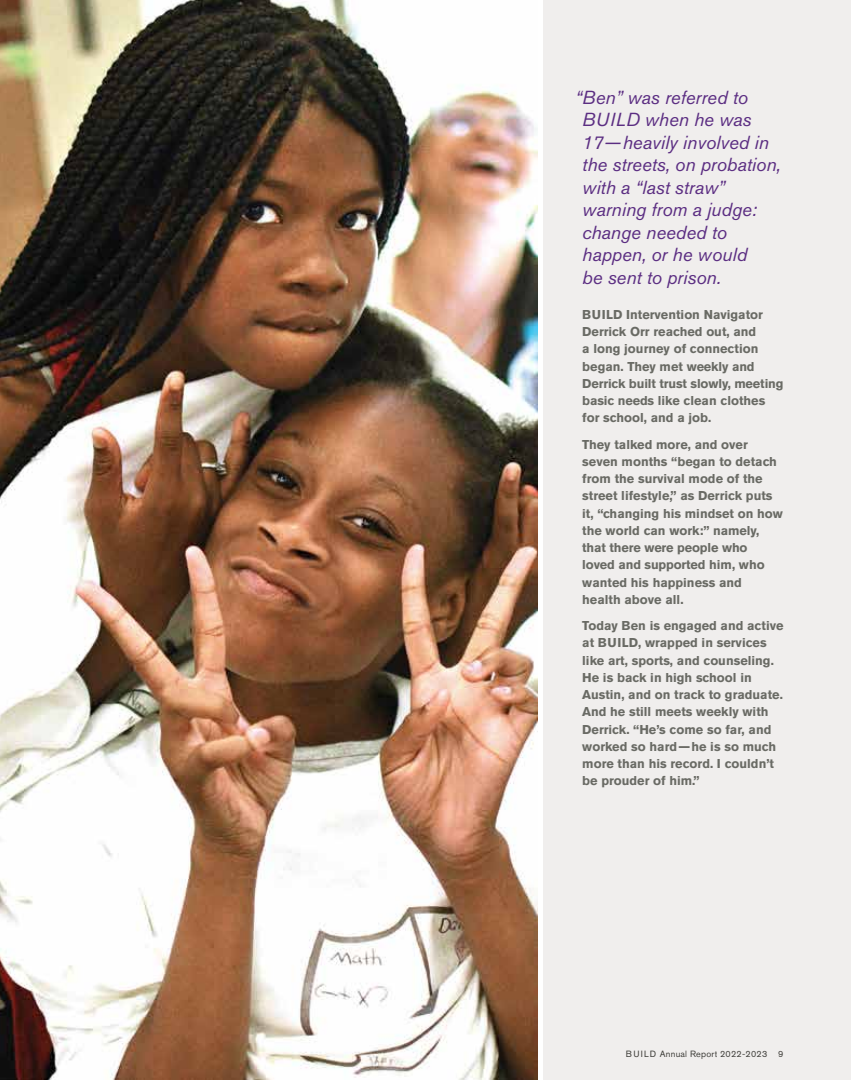
<style>
.page{position:relative;width:851px;height:1080px;background:#fff}
.page>*{position:absolute;margin:0;border:0;box-sizing:border-box;transform-origin:0 0}
.t1{font:italic 18.75px/22.5px "Akzidenz Grotesk Pro";color:#5b2d82}
.t2{font:700 12.75px/17.2px "Akzidenz Grotesk Pro";color:#696a64}
.t3{font:9px "Akzidenz Grotesk Pro";letter-spacing:.025em;color:#403f3b}
</style>
<div class="page">
<div style="left:543px;top:0;width:307px;height:1080px;background:#f0eeed"></div>
<img style="left:0;top:0;width:537px;height:1080px">
<h1 class="t1" style="left:582px;top:85px;width:200px;text-indent:-7px">“Ben” was referred to<br>BUILD when he was<br>17—heavily involved in the streets, on probation, with a “last straw” warning from a judge: change needed to happen, or he would<br>be sent to prison.</h1>
<p class="t2" style="left:582px;top:306px;width:203px">BUILD Intervention Navigator<br>Derrick Orr reached out, and<br>a long journey of connection began. They met weekly and<br>Derrick built trust slowly, meeting basic needs like clean clothes for school, and a job.</p>
<p class="t2" style="left:582px;top:435px;width:202px">They talked more, and over seven months “began to detach from the survival mode of the street lifestyle,” as Derrick puts it, “changing his mindset on how the world can work:” namely, that there were people who loved and supported him, who wanted his happiness and health above all.</p>
<p class="t2" style="left:582px;top:617px;width:203px">Today Ben is engaged and active at BUILD, wrapped in services like art, sports, and counseling.<br>He is back in high school in<br>Austin, and on track to graduate.<br>And he still meets weekly with<br>Derrick. “He’s come so far, and worked so hard—he is so much more than his record. I couldn’t be prouder of him.”</p>
<p class="t3" style="left:626px;top:1048px;width:159px">BUILD Annual Report 2022-2023 9</p>
</div>
